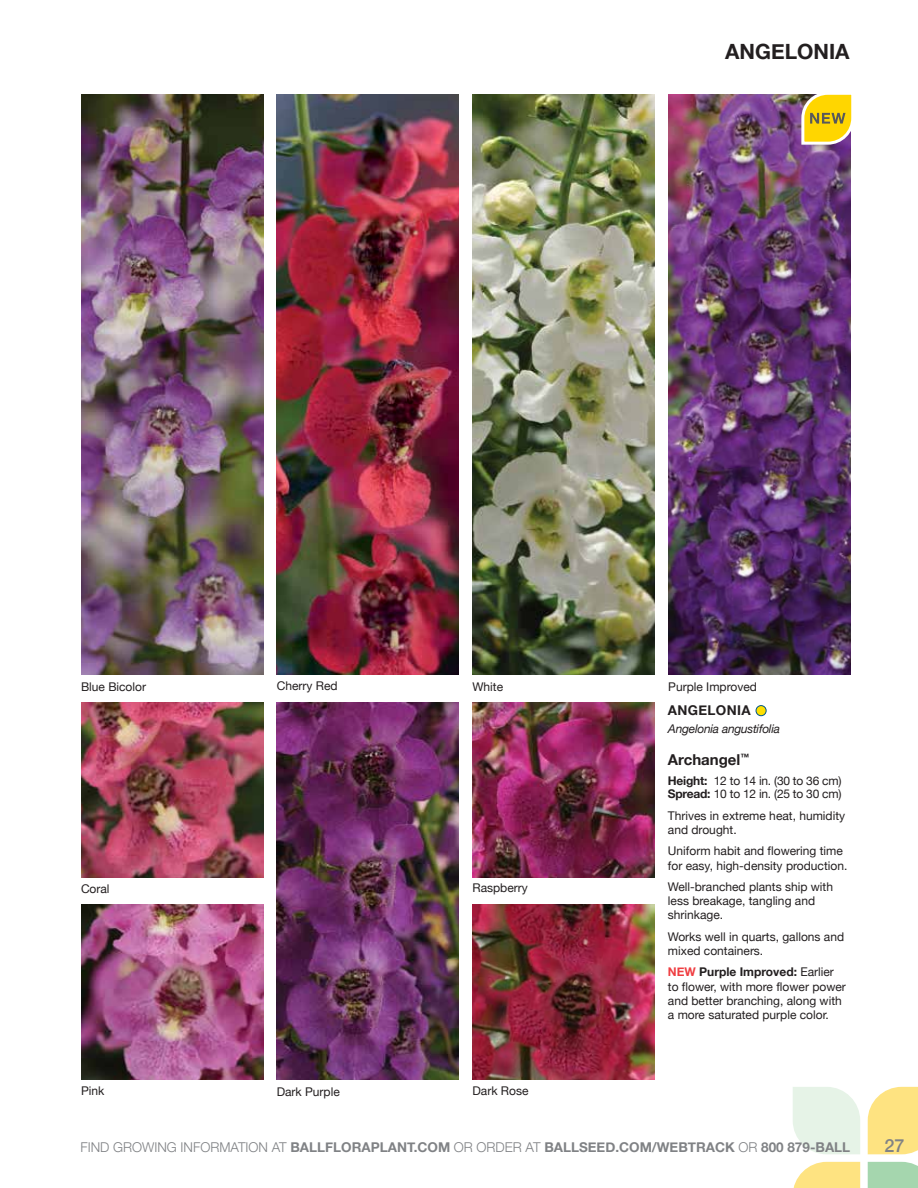
<style>
.page{position:relative;width:918px;height:1188px;background:#fff}
.page>*{position:absolute;margin:0;border:0;box-sizing:border-box;transform-origin:0 0}
.t1{font:700 21px "Helvetica Neue";color:#231f20}
.t2{font:500 18px "Helvetica Neue";color:#808285}
.t3{font:700 15px "Helvetica Neue";color:#231f20}
.t4{font:700 13.5px "Helvetica Neue";color:#808285}
.t5{font:700 13.5px "Helvetica Neue";letter-spacing:.025em;color:#231f20}
.t6{font:12px/14.4px "Helvetica Neue";color:#231f20}
.t7{font:12px/13.5px "Helvetica Neue";letter-spacing:-.02em;color:#231f20}
.t8{font:italic 12px "Helvetica Neue";letter-spacing:-.02em;color:#231f20}
.s1{font-weight:700}
.s2{font-weight:700;color:#ef3e42}
.s3{font-weight:300}
</style>
<div class="page">
<svg style="left:793px;top:1162px;width:67px;height:26px;background:#fee691"></svg>
<svg style="left:868px;top:1087px;width:50px;height:67px;background:#fee58a"></svg>
<svg style="left:793px;top:1087px;width:67px;height:67px;background:#e8f4e9"></svg>
<svg style="left:868px;top:1162px;width:50px;height:26px"></svg>
<img style="left:668px;top:94px;width:182px;height:581px">
<svg style="left:800px;top:94px;width:52px;height:52px;background:#dfc03b"></svg>
<img style="left:277px;top:702px;width:182px;height:378px">
<img style="left:472px;top:702px;width:183px;height:176px">
<img style="left:472px;top:904px;width:183px;height:176px">
<img style="left:81px;top:904px;width:182px;height:176px">
<img style="left:472px;top:94px;width:183px;height:581px">
<img style="left:81px;top:94px;width:182px;height:581px">
<img style="left:81px;top:702px;width:182px;height:176px">
<img style="left:277px;top:94px;width:182px;height:581px">
<div style="left:756px;top:706px;width:10px;height:10px;background:#fedf00;border-radius:50%"></div>
<div style="left:756px;top:705px;width:10px;height:11px;border:1px solid #005689;border-radius:50%"></div>
<h1 class="t1" style="left:725px;top:35px;width:126px">ANGELONIA</h1>
<p class="t6" style="left:81px;top:680px;width:67px">Blue Bicolor</p>
<p class="t6" style="left:277px;top:679px;width:62px">Cherry Red</p>
<p class="t6" style="left:81px;top:883px;width:30px">Coral</p>
<p class="t6" style="left:472px;top:680px;width:32px">White</p>
<p class="t6" style="left:668px;top:680px;width:90px">Purple Improved</p>
<p class="t6" style="left:472px;top:882px;width:57px">Raspberry</p>
<p class="t5" style="left:668px;top:700px;width:84px">ANGELONIA</p>
<p class="t8" style="left:668px;top:720px;width:114px">Angelonia angustifolia</p>
<p class="t3" style="left:668px;top:748px;width:83px">Archangel<sup>™</sup></p>
<p class="t7" style="left:668px;top:775px;width:175px"><span class="s1">Height:</span> 12 to 14 in. (30 to 36 cm)<br><span class="s1">Spread:</span> 10 to 12 in. (25 to 30 cm)</p>
<p class="t6" style="left:668px;top:809px;width:179px">Thrives in extreme heat, humidity and drought.</p>
<p class="t6" style="left:668px;top:844px;width:181px">Uniform habit and flowering time for easy, high-density production.</p>
<p class="t6" style="left:668px;top:880px;width:167px">Well-branched plants ship with less breakage, tangling and shrinkage.</p>
<p class="t6" style="left:668px;top:930px;width:178px">Works well in quarts, gallons and mixed containers.</p>
<p class="t6" style="left:668px;top:965px;width:179px"><span class="s2">NEW</span> <span class="s1">Purple Improved:</span> Earlier to flower, with more flower power and better branching, along with a more saturated purple color.</p>
<p class="t6" style="left:81px;top:1084px;width:25px">Pink</p>
<p class="t6" style="left:472px;top:1084px;width:58px">Dark Rose</p>
<p class="t6" style="left:277px;top:1085px;width:65px">Dark Purple</p>
<p class="t4" style="left:80px;top:1137px;width:771px"><span class="s3">FIND GROWING INFORMATION AT</span> BALLFLORAPLANT.COM <span class="s3">OR ORDER AT</span> BALLSEED.COM/WEBTRACK <span class="s3">OR</span> 800 879-BALL</p>
<h2 class="t2" style="left:884px;top:1131px;width:22px">27</h2>
</div>
